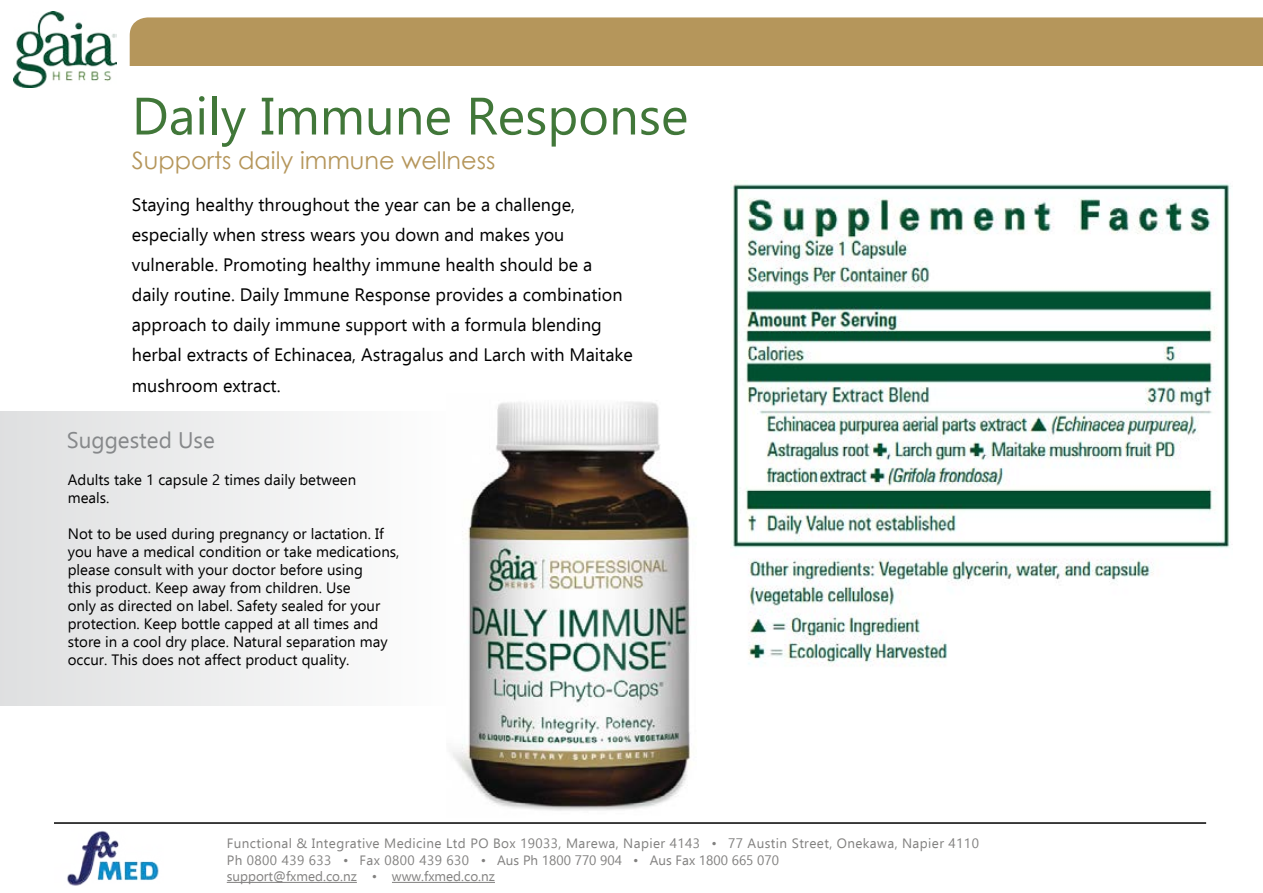
<style>
.page{position:relative;width:1263px;height:893px;background:#fff}
.page>*{position:absolute;margin:0;border:0;box-sizing:border-box;transform-origin:0 0}
.t1{font:52.5px "Ebrima";color:#417739}
.t2{font:24px "Century Gothic";color:#b5965b}
.t3{font:22.5px "Ebrima";color:#86888a}
.t4{font:18px/30px "Ebrima";color:#000}
.t5{font:15px/18px "Ebrima";color:#000}
.t6{font:13.5px/16.5px "Ebrima";letter-spacing:.03em;color:#828180}
</style>
<div class="page">
<div style="left:130px;top:17px;width:1133px;height:49px;background:#b5965b"></div>
<hr style="left:227px;top:882px;width:130px;height:1px;background:#828180">
<hr style="left:392px;top:882px;width:103px;height:1px;background:#828180">
<img style="left:67px;top:830px;width:92px;height:56px">
<hr style="left:54px;top:822px;width:1152px;height:2px;background:#000">
<img style="left:14px;top:11px;width:103px;height:77px">
<div style="left:0;top:411px;width:458px;height:295px;background:linear-gradient(to right,#dedfe0,#fefefe)"></div>
<img style="left:730px;top:181px;width:501px;height:485px">
<img style="left:446px;top:402px;width:245px;height:409px">
<h1 class="t1" style="left:132px;top:79px;width:558px">Daily Immune Response</h1>
<h2 class="t2" style="left:132px;top:143px;width:365px">Supports daily immune wellness</h2>
<p class="t4" style="left:132px;top:190px;width:503px">Staying healthy throughout the year can be a challenge, especially when stress wears you down and makes you vulnerable. Promoting healthy immune health should be a daily routine. Daily Immune Response provides a combination approach to daily immune support with a formula blending herbal extracts of Echinacea, Astragalus and Larch with Maitake mushroom extract.</p>
<h3 class="t3" style="left:67px;top:424px;width:150px">Suggested Use</h3>
<p class="t5" style="left:68px;top:471px;width:290px">Adults take 1 capsule 2 times daily between meals.</p>
<p class="t5" style="left:68px;top:525px;width:333px">Not to be used during pregnancy or lactation. If you have a medical condition or take medications, please consult with your doctor before using<br>this product. Keep away from children. Use<br>only as directed on label. Safety sealed for your protection. Keep bottle capped at all times and store in a cool dry place. Natural separation may occur. This does not affect product quality.</p>
<p class="t6" style="left:227px;top:835px;width:754px">Functional &amp; Integrative Medicine Ltd PO Box 19033, Marewa, Napier 4143 • 77 Austin Street, Onekawa, Napier 4110<br>Ph 0800 439 633 • Fax 0800 439 630 • Aus Ph 1800 770 904 • Aus Fax 1800 665 070<br>support@fxmed.co.nz • www.fxmed.co.nz</p>
</div>
